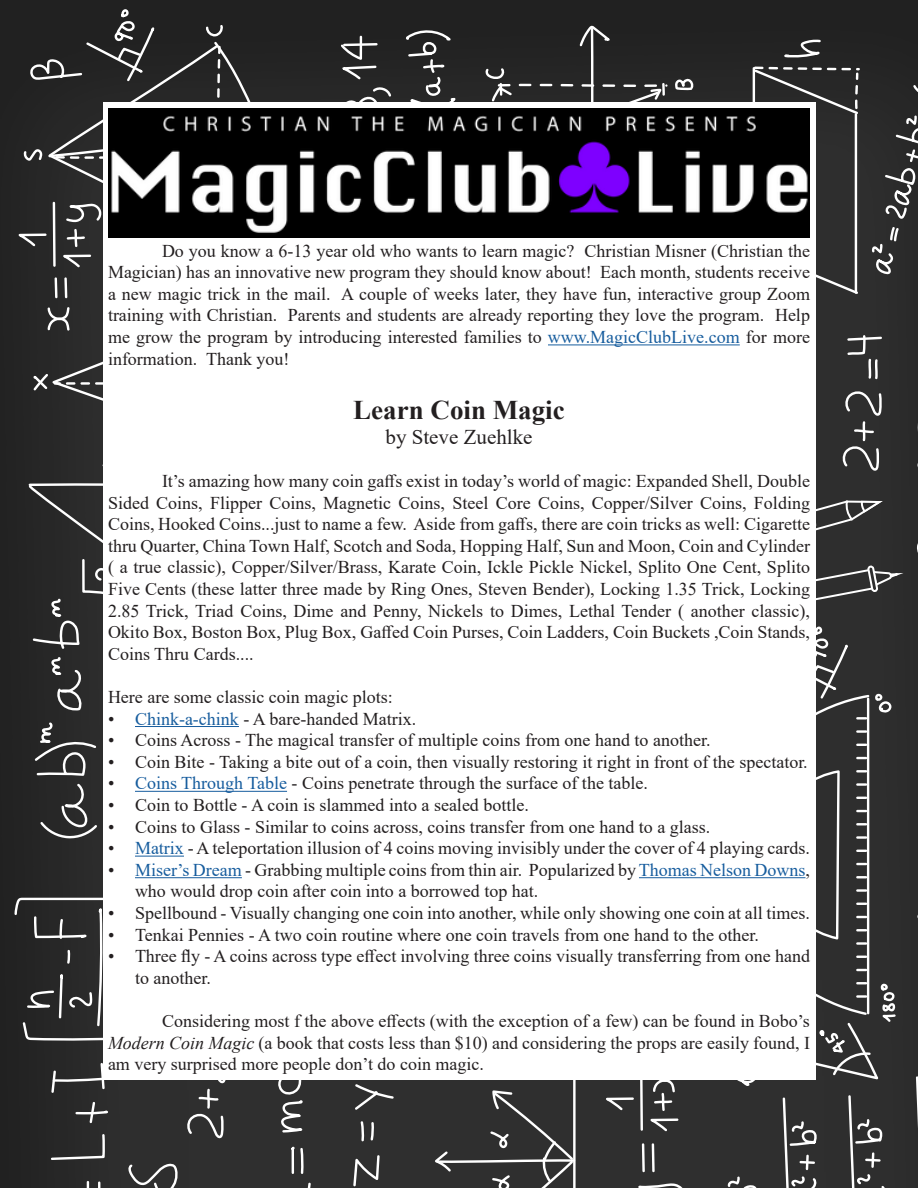
<style>
.page{position:relative;width:918px;height:1188px;background:#fff}
.page>*{position:absolute;margin:0;border:0;box-sizing:border-box;transform-origin:0 0}
.Article_Title{font:700 27px "Times New Roman";color:#231f20}
.Article_Author{font:21px "Times New Roman";color:#231f20}
.t1{font:18px/21.6px "Times New Roman";color:#231f20;text-align:justify}
.s1{color:#175d9e}
.s2{font-style:italic}
</style>
<div class="page">
<img style="left:0;top:12px;width:918px;height:1176px">
<div style="left:103px;top:103px;width:712px;height:977px;background:#fff"></div>
<hr style="left:548px;top:344px;width:192px;height:1px;background:#175d9e">
<hr style="left:135px;top:726px;width:104px;height:1px;background:#175d9e">
<hr style="left:135px;top:791px;width:152px;height:1px;background:#175d9e">
<hr style="left:135px;top:856px;width:49px;height:1px;background:#175d9e">
<hr style="left:135px;top:877px;width:107px;height:1px;background:#175d9e">
<hr style="left:639px;top:877px;width:167px;height:1px;background:#175d9e">
<img style="left:108px;top:108px;width:702px;height:130px">
<p class="t1" style="left:108px;top:239px;width:704px;text-indent:54px">Do you know a 6-13 year old who wants to learn magic? Christian Misner (Christian the Magician) has an innovative new program they should know about! Each month, students receive a new magic trick in the mail. A couple of weeks later, they have fun, interactive group Zoom training with Christian. Parents and students are already reporting they love the program. Help me grow the program by introducing interested families to <span class="s1">www.MagicClubLive.com</span> for more information. Thank you!</p>
<p class="Article_Title" style="left:353px;top:390px;width:213px">Learn Coin Magic</p>
<p class="Article_Author" style="left:386px;top:422px;width:148px">by Steve Zuehlke</p>
<p class="t1" style="left:108px;top:470px;width:704px;text-indent:54px">It’s amazing how many coin gaffs exist in today’s world of magic: Expanded Shell, Double Sided Coins, Flipper Coins, Magnetic Coins, Steel Core Coins, Copper/Silver Coins, Folding Coins, Hooked Coins...just to name a few. Aside from gaffs, there are coin tricks as well: Cigarette thru Quarter, China Town Half, Scotch and Soda, Hopping Half, Sun and Moon, Coin and Cylinder ( a true classic), Copper/Silver/Brass, Karate Coin, Ickle Pickle Nickel, Splito One Cent, Splito Five Cents (these latter three made by Ring Ones, Steven Bender), Locking 1.35 Trick, Locking 2.85 Trick, Triad Coins, Dime and Penny, Nickels to Dimes, Lethal Tender ( another classic), Okito Box, Boston Box, Plug Box, Gaffed Coin Purses, Coin Ladders, Coin Buckets ,Coin Stands, Coins Thru Cards....</p>
<p class="t1" style="left:108px;top:686px;width:286px">Here are some classic coin magic plots:</p>
<p class="t1" style="left:108px;top:707px;width:310px">• <span class="s1">Chink-a-chink</span> - A bare-handed Matrix.</p>
<p class="t1" style="left:108px;top:729px;width:604px">• Coins Across - The magical transfer of multiple coins from one hand to another.</p>
<p class="t1" style="left:108px;top:750px;width:701px">• Coin Bite - Taking a bite out of a coin, then visually restoring it right in front of the spectator.</p>
<p class="t1" style="left:108px;top:772px;width:541px">• <span class="s1">Coins Through Table</span> - Coins penetrate through the surface of the table.</p>
<p class="t1" style="left:108px;top:794px;width:422px">• Coin to Bottle - A coin is slammed into a sealed bottle.</p>
<p class="t1" style="left:108px;top:815px;width:604px">• Coins to Glass - Similar to coins across, coins transfer from one hand to a glass.</p>
<p class="t1" style="left:108px;top:837px;width:704px">• <span class="s1">Matrix</span> - A teleportation illusion of 4 coins moving invisibly under the cover of 4 playing cards.</p>
<p class="t1" style="left:135px;top:858px;width:676px;text-indent:-27px">• <span class="s1">Miser’s Dream</span> - Grabbing multiple coins from thin air. Popularized by <span class="s1">Thomas Nelson Downs</span>, who would drop coin after coin into a borrowed top hat.</p>
<p class="t1" style="left:108px;top:902px;width:704px">• Spellbound - Visually changing one coin into another, while only showing one coin at all times.</p>
<p class="t1" style="left:108px;top:923px;width:653px">• Tenkai Pennies - A two coin routine where one coin travels from one hand to the other.</p>
<p class="t1" style="left:135px;top:945px;width:677px;text-indent:-27px">• Three fly - A coins across type effect involving three coins visually transferring from one hand to another.</p>
<p class="t1" style="left:108px;top:1010px;width:703px;text-indent:54px">Considering most f the above effects (with the exception of a few) can be found in Bobo’s <span class="s2">Modern Coin Magic</span> (a book that costs less than $10) and considering the props are easily found, I am very surprised more people don’t do coin magic.</p>
</div>
